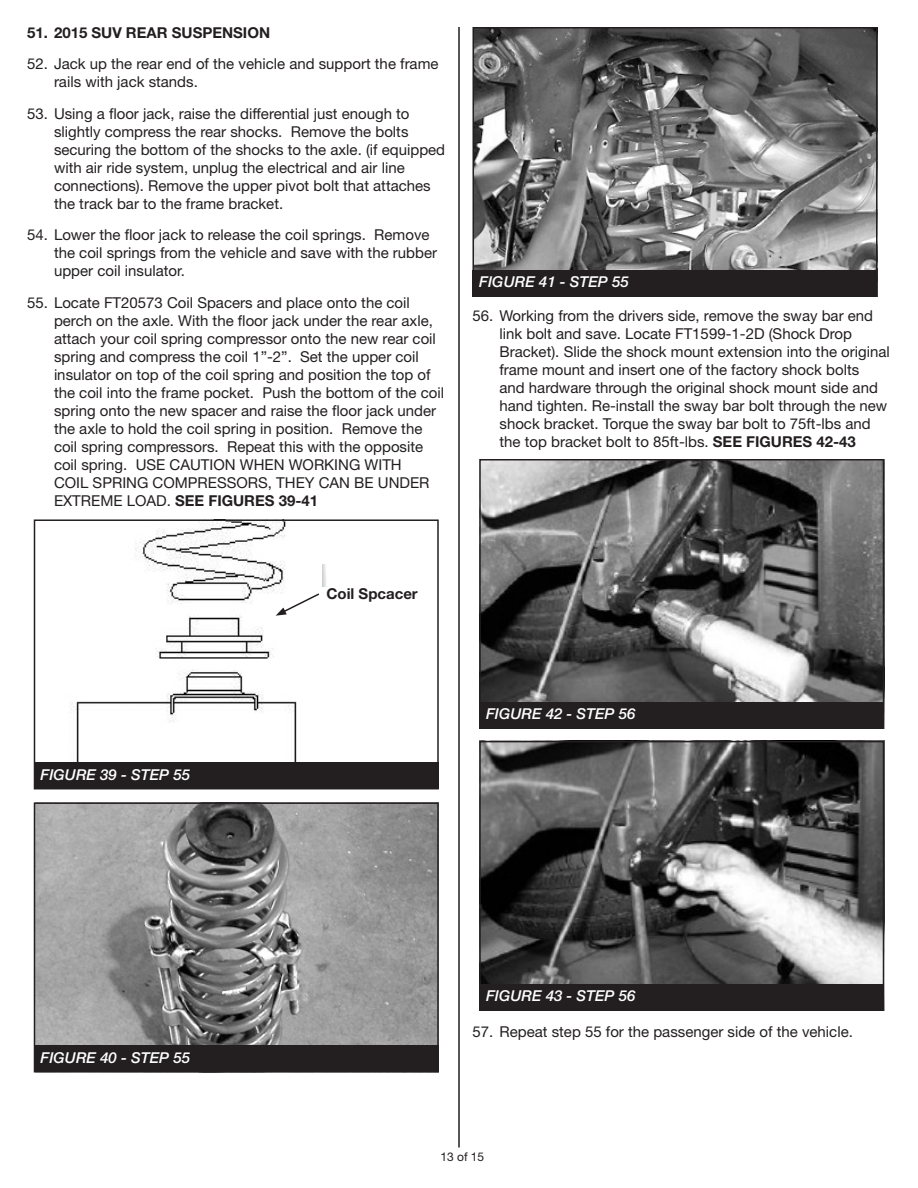
<style>
.page{position:relative;width:918px;height:1188px;background:#fff}
.page>*{position:absolute;margin:0;border:0;box-sizing:border-box;transform-origin:0 0}
.t1{font:15px/18px "Helvetica Neue LT Std";color:#231f20}
.t2{font:italic 500 15px "Helvetica Neue LT Std";color:#fff}
.Copy{font:700 15px "Helvetica Neue LT Std";color:#231f20}
.t3{font:12px "Helvetica Neue LT Std";color:#231f20}
.s1{font-weight:700}
</style>
<div class="page">
<hr style="left:458px;top:27px;width:2px;height:1121px;background:#231f20">
<img style="left:71px;top:522px;width:256px;height:240px">
<div style="left:34px;top:519px;width:405px;height:270px;border:2px solid #231f20"></div>
<div style="left:34px;top:762px;width:405px;height:27px;background:#231f20"></div>
<svg style="left:276px;top:592px;width:45px;height:24px"></svg>
<img style="left:37px;top:805px;width:399px;height:240px">
<div style="left:34px;top:802px;width:405px;height:270px;border:2px solid #231f20"></div>
<div style="left:34px;top:1045px;width:405px;height:27px;background:#231f20"></div>
<img style="left:475px;top:30px;width:400px;height:240px">
<div style="left:472px;top:27px;width:406px;height:270px;border:2px solid #231f20"></div>
<div style="left:472px;top:270px;width:406px;height:27px;background:#231f20"></div>
<img style="left:482px;top:462px;width:399px;height:240px">
<div style="left:479px;top:459px;width:405px;height:270px;border:2px solid #231f20"></div>
<div style="left:479px;top:702px;width:405px;height:27px;background:#231f20"></div>
<img style="left:482px;top:744px;width:399px;height:240px">
<div style="left:479px;top:741px;width:405px;height:270px;border:2px solid #231f20"></div>
<div style="left:479px;top:984px;width:405px;height:27px;background:#231f20"></div>
<div style="left:323px;top:565px;width:70px;height:21px;background:#fff"></div>
<p class="Copy" style="left:27px;top:23px;width:245px">51. 2015 SUV REAR SUSPENSION</p>
<p class="t1" style="left:54px;top:55px;width:386px;text-indent:-27px">52. Jack up the rear end of the vehicle and support the frame rails with jack stands.</p>
<p class="t1" style="left:54px;top:104px;width:393px;text-indent:-27px">53. Using a floor jack, raise the differential just enough to slightly compress the rear shocks. Remove the bolts securing the bottom of the shocks to the axle. (if equipped with air ride system, unplug the electrical and air line connections). Remove the upper pivot bolt that attaches the track bar to the frame bracket.</p>
<p class="t1" style="left:54px;top:226px;width:385px;text-indent:-27px">54. Lower the floor jack to release the coil springs. Remove the coil springs from the vehicle and save with the rubber upper coil insulator.</p>
<p class="t1" style="left:54px;top:293px;width:392px;text-indent:-27px">55. Locate FT20573 Coil Spacers and place onto the coil perch on the axle. With the floor jack under the rear axle, attach your coil spring compressor onto the new rear coil spring and compress the coil 1”-2”. Set the upper coil insulator on top of the coil spring and position the top of the coil into the frame pocket. Push the bottom of the coil spring onto the new spacer and raise the floor jack under the axle to hold the coil spring in position. Remove the coil spring compressors. Repeat this with the opposite coil spring. USE CAUTION WHEN WORKING WITH<br>COIL SPRING COMPRESSORS, THEY CAN BE UNDER EXTREME LOAD. <span class="s1">SEE FIGURES 39-41</span></p>
<p class="t2" style="left:479px;top:273px;width:151px">FIGURE 41 - STEP 55</p>
<p class="t1" style="left:500px;top:307px;width:392px;text-indent:-27px">56. Working from the drivers side, remove the sway bar end link bolt and save. Locate FT1599-1-2D (Shock Drop Bracket). Slide the shock mount extension into the original frame mount and insert one of the factory shock bolts<br>and hardware through the original shock mount side and hand tighten. Re-install the sway bar bolt through the new shock bracket. Torque the sway bar bolt to 75ft-lbs and the top bracket bolt to 85ft-lbs. <span class="s1">SEE FIGURES 42-43</span></p>
<p class="Copy" style="left:326px;top:585px;width:93px">Coil Spcacer</p>
<p class="t2" style="left:40px;top:766px;width:151px">FIGURE 39 - STEP 55</p>
<p class="t2" style="left:486px;top:705px;width:151px">FIGURE 42 - STEP 56</p>
<p class="t2" style="left:40px;top:1049px;width:151px">FIGURE 40 - STEP 55</p>
<p class="t2" style="left:486px;top:987px;width:151px">FIGURE 43 - STEP 56</p>
<p class="t1" style="left:472px;top:1022px;width:382px">57. Repeat step 55 for the passenger side of the vehicle.</p>
<p class="t3" style="left:440px;top:1150px;width:45px">13 of 15</p>
</div>
